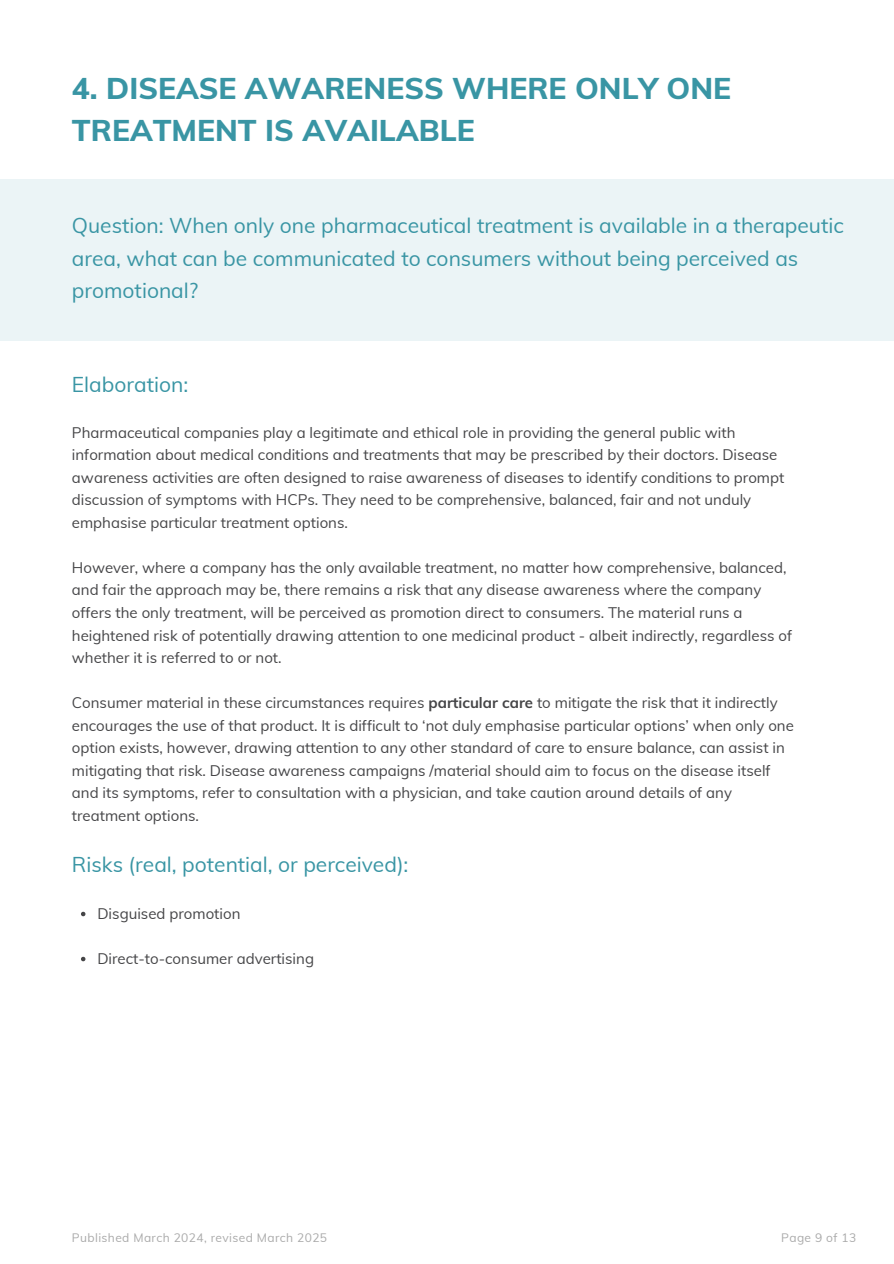
<style>
.page{position:relative;width:894px;height:1264px;background:#fff}
.page>*{position:absolute;margin:0;border:0;box-sizing:border-box;transform-origin:0 0}
.t1{font:800 30px/41.7px "Muli";color:#3995a4}
.t2{font:21px/32.7px "Muli";color:#3995a4}
.t3{font:15px/22.5px "Muli";color:#454547}
.t4{font:12px "Muli";letter-spacing:.035em;color:#aaa}
.s1{font-weight:700}
</style>
<div class="page">
<div style="left:0;top:180px;width:893px;height:161px;background:#ebf4f6"></div>
<svg style="left:81px;top:911px;width:4px;height:5px"></svg>
<svg style="left:81px;top:956px;width:4px;height:5px"></svg>
<h1 class="t1" style="left:72px;top:67px;width:660px">4. DISEASE AWARENESS WHERE ONLY ONE<br>TREATMENT IS AVAILABLE</h1>
<p class="t2" style="left:72px;top:209px;width:773px">Question: When only one pharmaceutical treatment is available in a therapeutic area, what can be communicated to consumers without being perceived as promotional?</p>
<h2 class="t2" style="left:72px;top:367px;width:118px">Elaboration:</h2>
<h3 class="t3" style="left:72px;top:421px;width:713px">Pharmaceutical companies play a legitimate and ethical role in providing the general public with information about medical conditions and treatments that may be prescribed by their doctors. Disease awareness activities are often designed to raise awareness of diseases to identify conditions to prompt discussion of symptoms with HCPs. They need to be comprehensive, balanced, fair and not unduly emphasise particular treatment options.</h3>
<h3 class="t3" style="left:72px;top:556px;width:721px">However, where a company has the only available treatment, no matter how comprehensive, balanced, and fair the approach may be, there remains a risk that any disease awareness where the company offers the only treatment, will be perceived as promotion direct to consumers. The material runs a heightened risk of potentially drawing attention to one medicinal product - albeit indirectly, regardless of whether it is referred to or not.</h3>
<h3 class="t3" style="left:72px;top:691px;width:723px">Consumer material in these circumstances requires <span class="s1">particular care</span> to mitigate the risk that it indirectly encourages the use of that product. It is difficult to ‘not duly emphasise particular options’ when only one option exists, however, drawing attention to any other standard of care to ensure balance, can assist in mitigating that risk. Disease awareness campaigns /material should aim to focus on the disease itself and its symptoms, refer to consultation with a physician, and take caution around details of any treatment options.</h3>
<h2 class="t2" style="left:72px;top:848px;width:338px">Risks (real, potential, or perceived):</h2>
<p class="t3" style="left:97px;top:901px;width:144px">Disguised promotion</p>
<p class="t3" style="left:97px;top:946px;width:218px">Direct-to-consumer advertising</p>
<p class="t4" style="left:72px;top:1230px;width:256px">Published March 2024, revised March 2025</p>
<p class="t4" style="left:781px;top:1229px;width:77px">Page 9 of 13</p>
</div>
